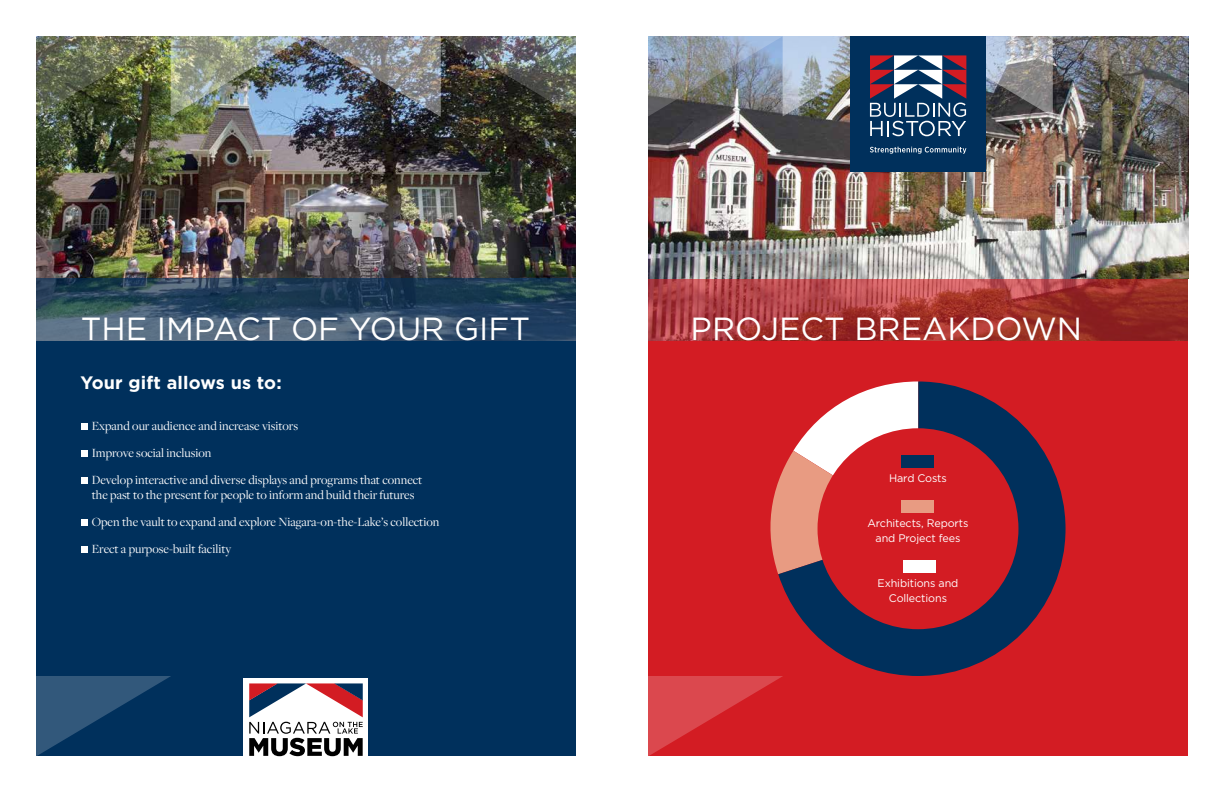
<style>
.page{position:relative;width:1224px;height:792px;background:#fff}
.page>*{position:absolute;margin:0;border:0;box-sizing:border-box;transform-origin:0 0}
.t1{font:32px "Gotham";color:#fff}
.t2{font:700 18px "Gotham";letter-spacing:.01em;color:#fff}
.t3{font:13px/27px "Freight Disp Pro";color:#fff}
.t4{font:11px/15px "Gotham";letter-spacing:-.01em;color:#fff;text-align:center}
</style>
<div class="page">
<div style="left:36px;top:36px;width:540px;height:720px;background:#00305c"></div>
<img style="left:36px;top:117px;width:540px;height:161px">
<svg style="left:36px;top:278px;width:540px;height:63px;background:#334e65"></svg>
<div style="left:648px;top:36px;width:540px;height:720px;background:#d31c23"></div>
<img style="left:648px;top:136px;width:540px;height:142px">
<svg style="left:648px;top:278px;width:540px;height:63px;background:#a63a38"></svg>
<img style="left:36px;top:36px;width:540px;height:81px">
<div style="left:81px;top:423px;width:6px;height:7px;background:#fff"></div>
<div style="left:81px;top:450px;width:6px;height:7px;background:#fff"></div>
<div style="left:81px;top:477px;width:6px;height:7px;background:#fff"></div>
<div style="left:81px;top:519px;width:6px;height:7px;background:#fff"></div>
<div style="left:81px;top:546px;width:6px;height:7px;background:#fff"></div>
<svg style="left:36px;top:676px;width:135px;height:80px"></svg>
<svg style="left:648px;top:676px;width:135px;height:80px"></svg>
<div style="left:850px;top:36px;width:136px;height:136px;background:#00305c"></div>
<img style="left:648px;top:36px;width:540px;height:100px">
<svg style="left:870px;top:147px;width:96px;height:7px"></svg>
<div style="left:244px;top:678px;width:124px;height:84px;background:#fff"></div>
<svg style="left:249px;top:683px;width:114px;height:73px"></svg>
<svg style="left:770px;top:381px;width:148px;height:192px"></svg>
<svg style="left:778px;top:382px;width:288px;height:294px"></svg>
<div style="left:818px;top:428px;width:200px;height:201px;background:#d31c23;border-radius:50%"></div>
<div style="left:902px;top:455px;width:32px;height:12px;background:#00305c"></div>
<div style="left:902px;top:500px;width:32px;height:12px;background:#e89b82"></div>
<div style="left:903px;top:560px;width:33px;height:12px;background:#fff"></div>
<h1 class="t1" style="left:81px;top:311px;width:451px">THE IMPACT OF YOUR GIFT</h1>
<h1 class="t1" style="left:691px;top:311px;width:393px">PROJECT BREAKDOWN</h1>
<h2 class="t2" style="left:81px;top:372px;width:203px">Your gift allows us to:</h2>
<p class="t3" style="left:92px;top:412px;width:332px">Expand our audience and increase visitors<br>Improve social inclusion<br>Develop interactive and diverse displays and programs that connect</p>
<p class="t3" style="left:92px;top:481px;width:349px">the past to the present for people to inform and build their futures<br>Open the vault to expand and explore Niagara-on-the-Lake’s collection<br>Erect a purpose-built facility</p>
<p class="t4" style="left:889px;top:471px;width:59px">Hard Costs</p>
<p class="t4" style="left:868px;top:516px;width:102px">Architects, Reports and Project fees</p>
<p class="t4" style="left:878px;top:576px;width:82px">Exhibitions and<br>Collections</p>
</div>
